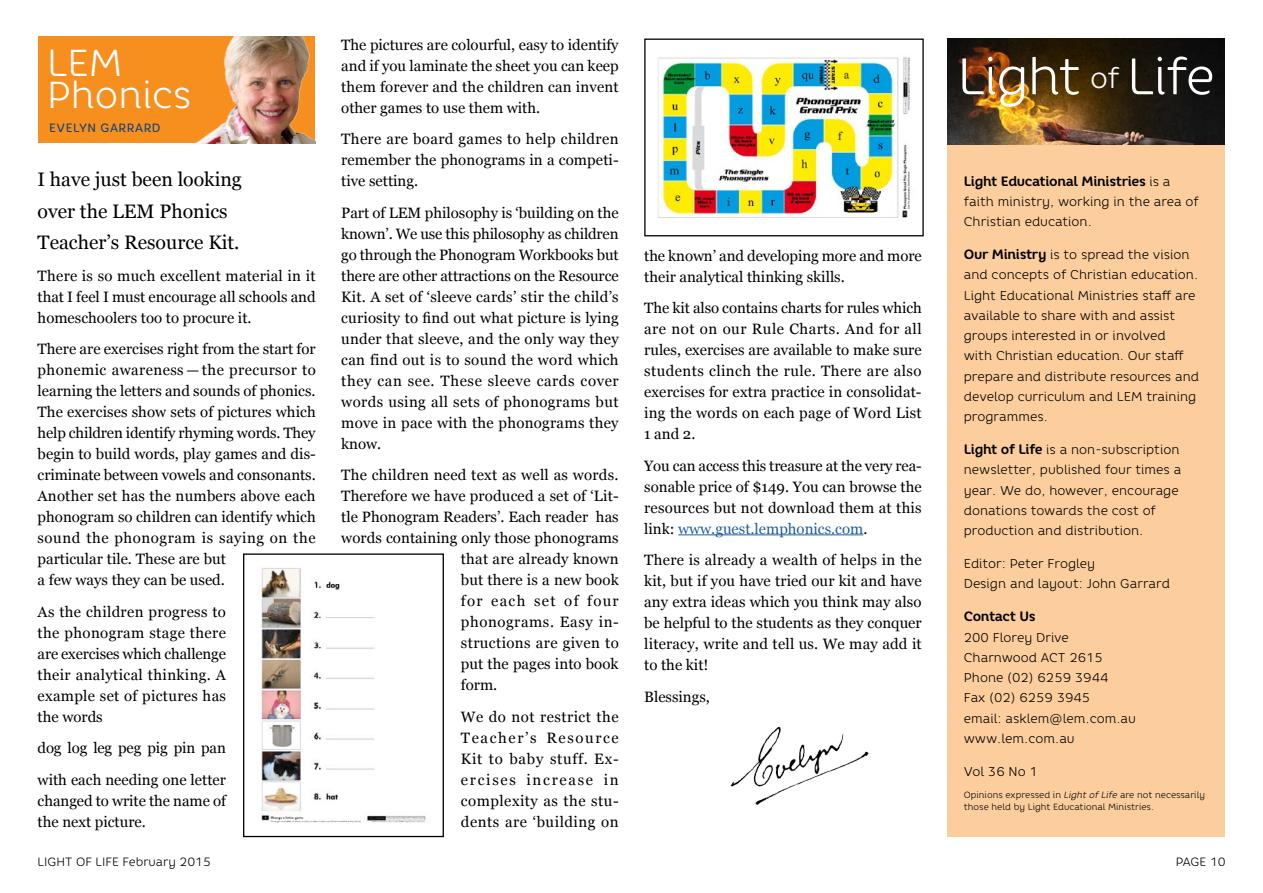
<style>
.page{position:relative;width:1263px;height:893px;background:#fff}
.page>*{position:absolute;margin:0;border:0;box-sizing:border-box;transform-origin:0 0}
.t1{font:300 50.85px "Core Rhino 35";letter-spacing:-.02em;color:#fff}
.t2{font:300 37.5px/32.1px "Core Rhino 35";color:#fff}
.t3{font:19.5px/31.5px "Georgia";color:#000}
.t4{font:15px/21px "Georgia";letter-spacing:.005em;color:#000;text-align:justify}
.t5{font:15px "Georgia";letter-spacing:.025em;color:#000}
.t6{font:15px "Georgia";letter-spacing:.04em;color:#000}
.t7{font:15px "Georgia";letter-spacing:.085em;color:#000}
.t8{font:700 13.5px "Core Rhino 65";letter-spacing:-.025em;color:#000}
.t9{font:300 12.75px/20.2px "Core Rhino 35";color:#000}
.t10{font:300 12px "Core Rhino 35";color:#000}
.t11{font:12px "Core Rhino 45";letter-spacing:.04em;color:#003e7e}
.t12{font:300 9px/12px "Core Rhino 35";color:#000}
.s1{color:#215e9e}
.s2{font-size:28.5px}
.s3{font-family:"Core Rhino 35";font-weight:300;font-size:12.75px}
.s4{font-family:"Core Rhino 65";font-weight:700;font-size:13.5px}
.s5{font-style:italic}
</style>
<div class="page">
<div style="left:947px;top:38px;width:278px;height:799px;background:#fdce9d"></div>
<img style="left:947px;top:38px;width:278px;height:107px">
<hr style="left:678px;top:534px;width:185px;height:1px;background:#215e9e">
<div style="left:38px;top:37px;width:277px;height:106px;background:#f78f1e"></div>
<img style="left:195px;top:37px;width:120px;height:106px">
<img style="left:730px;top:727px;width:139px;height:78px">
<img style="left:657px;top:57px;width:254px;height:162px">
<div style="left:644px;top:39px;width:280px;height:197px;border:1px solid #000"></div>
<img style="left:261px;top:568px;width:165px;height:255px">
<div style="left:243px;top:553px;width:201px;height:284px;border:1px solid #000"></div>
<h2 class="t2" style="left:47px;top:46px;width:146px">LEM<br>Phonics</h2>
<p class="t11" style="left:49px;top:120px;width:113px">EVELYN GARRARD</p>
<h3 class="t3" style="left:38px;top:164px;width:206px">I have just been looking over the LEM Phonics<br>Teacher’s Resource Kit.</h3>
<p class="t4" style="left:38px;top:265px;width:279px">There is so much excellent material in it that I feel I must encourage all schools and homeschoolers too to procure it.</p>
<p class="t4" style="left:38px;top:339px;width:280px;text-align:left">There are exercises right from the start for phonemic awareness — the precursor to learning the letters and sounds of phonics.<br>The exercises show sets of pictures which help children identify rhyming words. They begin to build words, play games and dis&shy;criminate between vowels and consonants.<br>Another set has the numbers above each phonogram so children can identify which sound the phonogram is saying on the particular tile. These are but<br>a few ways they can be used.</p>
<p class="t4" style="left:38px;top:601px;width:190px">As the children progress to the phonogram stage there are exercises which challenge their analytical thinking. A example set of pictures has the words</p>
<p class="t4" style="left:38px;top:733px;width:190px;line-height:31.5px">dog log leg peg pig pin pan with each needing one letter</p>
<p class="t4" style="left:38px;top:790px;width:190px">changed to write the name of the next picture.</p>
<p class="t4" style="left:341px;top:34px;width:279px">The pictures are colourful, easy to identify and if you laminate the sheet you can keep them forever and the children can invent other games to use them with.</p>
<p class="t4" style="left:341px;top:129px;width:279px">There are board games to help children remember the phonograms in a competi&shy;tive setting.</p>
<p class="t4" style="left:341px;top:202px;width:279px">Part of LEM philosophy is ‘building on the known’. We use this philosophy as children go through the Phonogram Workbooks but there are other attractions on the Resource Kit. A set of ‘sleeve cards’ stir the child’s curiosity to find out what picture is lying under that sleeve, and the only way they can find out is to sound the word which they can see. These sleeve cards cover words using all sets of phonograms but move in pace with the phonograms they know.</p>
<p class="t4" style="left:341px;top:465px;width:279px">The children need text as well as words.</p>
<p class="t4" style="left:341px;top:486px;width:279px">Therefore we have produced a set of ‘Lit-</p>
<p class="t4" style="left:341px;top:507px;width:279px">tle Phonogram Readers’. Each reader has</p>
<p class="t4" style="left:341px;top:528px;width:279px">words containing only those phonograms</p>
<p class="t4" style="left:461px;top:549px;width:159px">that are already known</p>
<p class="t4" style="left:461px;top:570px;width:159px">but there is a new book</p>
<p class="t7" style="left:461px;top:592px;width:159px">for each set of four</p>
<p class="t6" style="left:461px;top:613px;width:159px">phonograms. Easy in-</p>
<p class="t5" style="left:461px;top:634px;width:159px">structions are given to</p>
<p class="t4" style="left:461px;top:654px;width:159px">put the pages into book</p>
<p class="t4" style="left:461px;top:675px;width:38px">form.</p>
<p class="t4" style="left:461px;top:706px;width:159px">We do not restrict the Teacher’s Resource Kit to baby stuff. Ex&shy;ercises increase in complexity as the stu&shy;dents are ‘building on</p>
<p class="t4" style="left:644px;top:245px;width:279px">the known’ and developing more and more their analytical thinking skills.</p>
<p class="t4" style="left:644px;top:298px;width:279px">The kit also contains charts for rules which are not on our Rule Charts. And for all rules, exercises are available to make sure students clinch the rule. There are also exercises for extra practice in consolidat&shy;ing the words on each page of Word List 1 and 2.</p>
<p class="t4" style="left:644px;top:455px;width:279px">You can access this treasure at the very rea&shy;sonable price of $149. You can browse the resources but not download them at this link: <span class="s1">www.guest.lemphonics.com</span>.</p>
<p class="t4" style="left:644px;top:550px;width:279px">There is already a wealth of helps in the kit, but if you have tried our kit and have any extra ideas which you think may also be helpful to the students as they conquer literacy, write and tell us. We may add it to the kit!</p>
<p class="t4" style="left:644px;top:686px;width:67px">Blessings,</p>
<h1 class="t1" style="left:957px;top:44px;width:259px">Light <span class="s2">of</span> Life</h1>
<p class="t8" style="left:964px;top:172px;width:208px">Light Educational Ministries <span class="s3">is a</span></p>
<p class="t9" style="left:964px;top:191px;width:237px">faith ministry, working in the area of<br>Christian education.</p>
<p class="t9" style="left:964px;top:244px;width:237px"><span class="s4">Our Ministry</span> is to spread the vision and concepts of Christian education.<br>Light Educational Ministries staff are available to share with and assist groups interested in or involved<br>with Christian education. Our staff prepare and distribute resources and develop curriculum and LEM training programmes.</p>
<p class="t9" style="left:964px;top:439px;width:219px"><span class="s4">Light of Life</span> is a non-subscription newsletter, published four times a year. We do, however, encourage donations towards the cost of production and distribution.</p>
<p class="t9" style="left:964px;top:553px;width:208px">Editor: Peter Frogley<br>Design and layout: John Garrard</p>
<p class="t8" style="left:964px;top:608px;width:73px">Contact Us</p>
<p class="t9" style="left:964px;top:627px;width:174px">200 Florey Drive<br>Charnwood ACT 2615<br>Phone (02) 6259 3944<br>Fax (02) 6259 3945<br>email: asklem@lem.com.au www.lem.com.au</p>
<p class="t9" style="left:964px;top:761px;width:76px">Vol 36 No 1</p>
<p class="t12" style="left:964px;top:789px;width:243px">Opinions expressed in <span class="s5">Light of Life</span> are not necessarily those held by Light Educational Ministries.</p>
<p class="t10" style="left:38px;top:855px;width:175px">LIGHT OF LIFE February 2015</p>
<p class="t10" style="left:1176px;top:855px;width:51px">PAGE 10</p>
</div>
